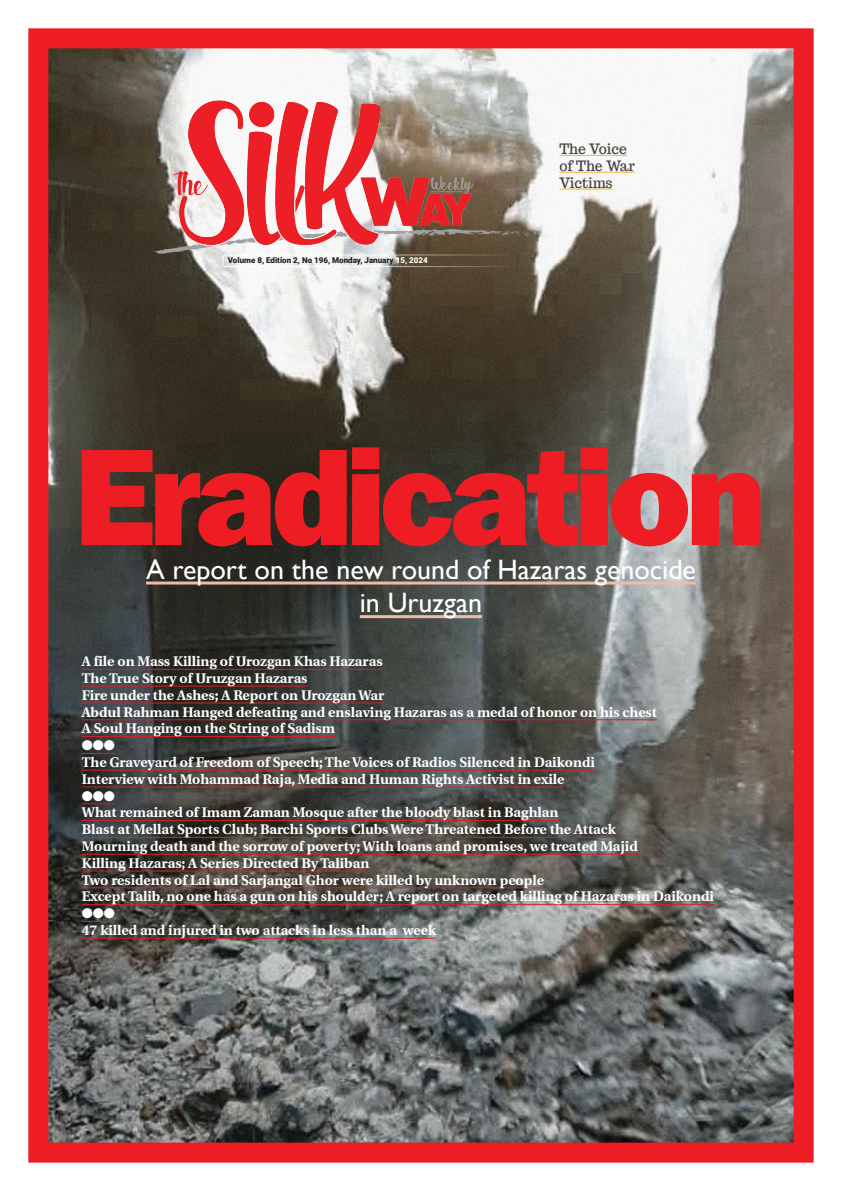
<style>
.page{position:relative;width:842px;height:1191px;background:#fff}
.page>*{position:absolute;margin:0;border:0;box-sizing:border-box;transform-origin:0 0}
.t1{font:900 130px "Franklin Gothic";color:#ee1d23}
.t2{font:28px/33.6px "Gill Sans";color:#fff;text-align:center}
.t3{font:700 14px/16.8px "Utopia";color:#fff}
.t4{font:14px/16.8px "Trocchi";color:#3e3e3f}
.t5{font:14px "Zapf Ding Bats";color:#fff}
.t6{font:900 8px "Roboto";color:#231f20}
.s1{color:#fff}
</style>
<div class="page">
<img style="left:49px;top:49px;width:744px;height:1092px">
<div style="left:28px;top:28px;width:786px;height:1134px;border:20px solid #ee1d23"></div>
<img style="left:150px;top:96px;width:418px;height:161px">
<hr style="left:559px;top:155px;width:68px;height:1px;background:#fcba5c">
<hr style="left:559px;top:172px;width:76px;height:1px;background:#fcba5c">
<hr style="left:559px;top:188px;width:54px;height:2px;background:#fcba5c">
<div style="left:223px;top:255px;width:300px;height:12px;border:1px solid #fff;border-radius:3px"></div>
<hr style="left:146px;top:581px;width:550px;height:3px;background:#f0baa6">
<hr style="left:360px;top:615px;width:122px;height:3px;background:#f0baa6">
<hr style="left:82px;top:669px;width:301px;height:1px;background:#d1232a">
<hr style="left:82px;top:686px;width:226px;height:1px;background:#d1232a">
<hr style="left:82px;top:702px;width:302px;height:1px;background:#d1232a">
<hr style="left:82px;top:719px;width:575px;height:1px;background:#d1232a">
<hr style="left:82px;top:736px;width:253px;height:1px;background:#d1232a">
<hr style="left:82px;top:753px;width:33px;height:1px;background:#d1232a">
<hr style="left:82px;top:770px;width:513px;height:1px;background:#d1232a">
<hr style="left:82px;top:786px;width:482px;height:1px;background:#d1232a">
<hr style="left:82px;top:803px;width:33px;height:1px;background:#d1232a">
<hr style="left:82px;top:820px;width:476px;height:1px;background:#d1232a">
<hr style="left:82px;top:837px;width:534px;height:1px;background:#d1232a">
<hr style="left:82px;top:854px;width:556px;height:1px;background:#d1232a">
<hr style="left:82px;top:870px;width:287px;height:1px;background:#d1232a">
<hr style="left:82px;top:887px;width:462px;height:1px;background:#d1232a">
<hr style="left:82px;top:904px;width:632px;height:1px;background:#d1232a">
<hr style="left:82px;top:921px;width:33px;height:1px;background:#d1232a">
<hr style="left:82px;top:938px;width:354px;height:1px;background:#d1232a">
<p class="t6" style="left:228px;top:255px;width:201px">Volume 8, Edition 2, No 196, Monday, January <span class="s1">15, 2024</span></p>
<p class="t4" style="left:559px;top:141px;width:77px">The Voice of The War<br>Victims</p>
<h1 class="t1" style="left:80px;top:424px;width:684px">Eradication</h1>
<h2 class="t2" style="left:146px;top:553px;width:551px">A report on the new round of Hazaras genocide in Uruzgan</h2>
<p class="t3" style="left:82px;top:653px;width:577px">A file on Mass Killing of Urozgan Khas Hazaras<br>The True Story of Uruzgan Hazaras<br>Fire under the Ashes; A Report on Urozgan War<br>Abdul Rahman Hanged defeating and enslaving Hazaras as a medal of honor on his chest A Soul Hanging on the String of Sadism</p>
<p class="t5" style="left:82px;top:737px;width:35px">●●●</p>
<p class="t3" style="left:82px;top:754px;width:515px">The Graveyard of Freedom of Speech; The Voices of Radios Silenced in Daikondi<br>Interview with Mohammad Raja, Media and Human Rights Activist in exile</p>
<p class="t5" style="left:82px;top:787px;width:35px">●●●</p>
<p class="t3" style="left:82px;top:804px;width:634px">What remained of Imam Zaman Mosque after the bloody blast in Baghlan<br>Blast at Mellat Sports Club; Barchi Sports Clubs Were Threatened Before the Attack<br>Mourning death and the sorrow of poverty; With loans and promises, we treated Majid<br>Killing Hazaras; A Series Directed By Taliban<br>Two residents of Lal and Sarjangal Ghor were killed by unknown people<br>Except Talib, no one has a gun on his shoulder; A report on targeted killing of Hazaras in Daikondi</p>
<p class="t5" style="left:82px;top:905px;width:35px">●●●</p>
<p class="t3" style="left:82px;top:922px;width:356px">47 killed and injured in two attacks in less than a week</p>
</div>
